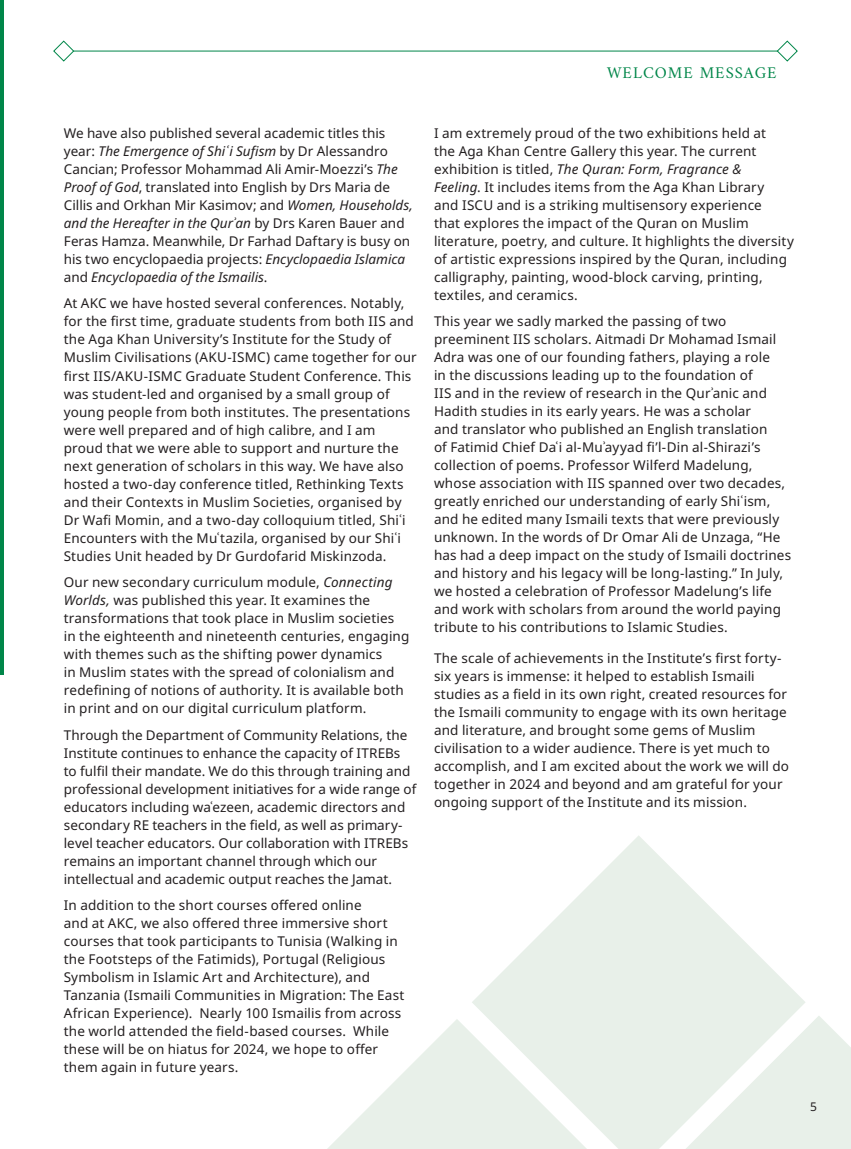
<style>
.page{position:relative;width:851px;height:1149px;background:#fff}
.page>*{position:absolute;margin:0;border:0;box-sizing:border-box;transform-origin:0 0}
.t1{font:16.5px "Amiri";letter-spacing:.06em;color:#008649}
.t2{font:13.5px/18px "Noto Sans";letter-spacing:.01em;color:#231f20}
.t3{font:12px "Noto Sans";color:#231f20}
.s1{font-style:italic}
</style>
<div class="page">
<svg style="left:805px;top:1016px;width:45px;height:132px;background:#eaf1eb"></svg>
<svg style="left:328px;top:1019px;width:143px;height:129px"></svg>
<svg style="left:471px;top:836px;width:334px;height:312px;fill:#e8f0e9"></svg>
<hr style="left:0;top:0;width:3px;height:674px;background:#008649">
<svg style="left:776px;top:40px;width:22px;height:22px"></svg>
<svg style="left:53px;top:40px;width:22px;height:22px"></svg>
<hr style="left:73px;top:51px;width:704px;height:1px;background:#008649">
<p class="t1" style="left:607px;top:63px;width:171px">WELCOME MESSAGE</p>
<p class="t2" style="left:64px;top:124px;width:350px">We have also published several academic titles this year: <span class="s1">The Emergence of Shiʿi Sufism</span> by Dr Alessandro Cancian; Professor Mohammad Ali Amir-Moezzi’s <span class="s1">The Proof of God</span>, translated into English by Drs Maria de Cillis and Orkhan Mir Kasimov; and <span class="s1">Women, Households, and the Hereafter in the Qurʾan</span> by Drs Karen Bauer and Feras Hamza. Meanwhile, Dr Farhad Daftary is busy on his two encyclopaedia projects: <span class="s1">Encyclopaedia Islamica </span>and <span class="s1">Encyclopaedia of the Ismailis</span>.</p>
<p class="t2" style="left:64px;top:295px;width:354px">At AKC we have hosted several conferences. Notably, for the first time, graduate students from both IIS and the Aga Khan University’s Institute for the Study of Muslim Civilisations (AKU-ISMC) came together for our first IIS/AKU-ISMC Graduate Student Conference. This was student-led and organised by a small group of young people from both institutes. The presentations were well prepared and of high calibre, and I am proud that we were able to support and nurture the next generation of scholars in this way. We have also hosted a two-day conference titled, Rethinking Texts and their Contexts in Muslim Societies, organised by Dr Wafi Momin, and a two-day colloquium titled, Shiʿi Encounters with the Muʿtazila, organised by our Shiʿi Studies Unit headed by Dr Gurdofarid Miskinzoda.</p>
<p class="t2" style="left:64px;top:573px;width:347px">Our new secondary curriculum module, <span class="s1">Connecting Worlds,</span> was published this year. It examines the transformations that took place in Muslim societies in the eighteenth and nineteenth centuries, engaging with themes such as the shifting power dynamics<br>in Muslim states with the spread of colonialism and redefining of notions of authority. It is available both in print and on our digital curriculum platform.</p>
<p class="t2" style="left:64px;top:726px;width:354px">Through the Department of Community Relations, the Institute continues to enhance the capacity of ITREBs to fulfil their mandate. We do this through training and professional development initiatives for a wide range of educators including waʿezeen, academic directors and secondary RE teachers in the field, as well as primary&shy;level teacher educators. Our collaboration with ITREBs remains an important channel through which our intellectual and academic output reaches the Jamat.</p>
<p class="t2" style="left:64px;top:896px;width:342px">In addition to the short courses offered online<br>and at AKC, we also offered three immersive short courses that took participants to Tunisia (Walking in the Footsteps of the Fatimids), Portugal (Religious Symbolism in Islamic Art and Architecture), and Tanzania (Ismaili Communities in Migration: The East African Experience). Nearly 100 Ismailis from across the world attended the field-based courses. While these will be on hiatus for 2024, we hope to offer them again in future years.</p>
<p class="t2" style="left:434px;top:124px;width:361px">I am extremely proud of the two exhibitions held at<br>the Aga Khan Centre Gallery this year. The current exhibition is titled, <span class="s1">The Quran: Form, Fragrance &amp;<br>Feeling</span>. It includes items from the Aga Khan Library<br>and ISCU and is a striking multisensory experience<br>that explores the impact of the Quran on Muslim literature, poetry, and culture. It highlights the diversity of artistic expressions inspired by the Quran, including calligraphy, painting, wood-block carving, printing, textiles, and ceramics.</p>
<p class="t2" style="left:434px;top:312px;width:358px">This year we sadly marked the passing of two preeminent IIS scholars. Aitmadi Dr Mohamad Ismail Adra was one of our founding fathers, playing a role<br>in the discussions leading up to the foundation of<br>IIS and in the review of research in the Qurʾanic and Hadith studies in its early years. He was a scholar<br>and translator who published an English translation<br>of Fatimid Chief Daʿi al-Muʾayyad fi’l-Din al-Shirazi’s collection of poems. Professor Wilferd Madelung, whose association with IIS spanned over two decades, greatly enriched our understanding of early Shiʿism, and he edited many Ismaili texts that were previously unknown. In the words of Dr Omar Ali de Unzaga, “He has had a deep impact on the study of Ismaili doctrines and history and his legacy will be long-lasting.” In July, we hosted a celebration of Professor Madelung’s life and work with scholars from around the world paying tribute to his contributions to Islamic Studies.</p>
<p class="t2" style="left:434px;top:649px;width:356px">The scale of achievements in the Institute’s first forty&shy;six years is immense: it helped to establish Ismaili studies as a field in its own right, created resources for the Ismaili community to engage with its own heritage and literature, and brought some gems of Muslim civilisation to a wider audience. There is yet much to accomplish, and I am excited about the work we will do together in 2024 and beyond and am grateful for your ongoing support of the Institute and its mission.</p>
<p class="t3" style="left:810px;top:1097px;width:8px">5</p>
</div>
